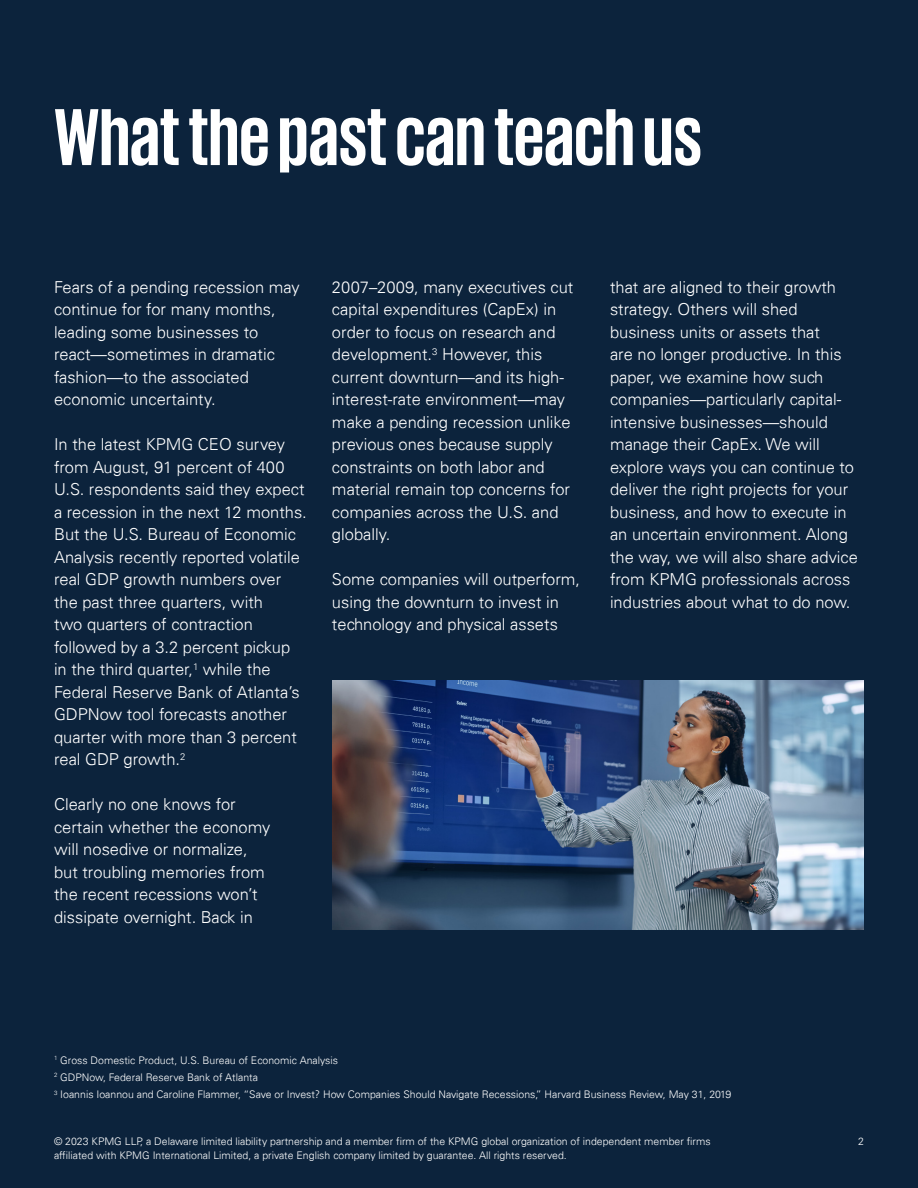
<style>
.page{position:relative;width:918px;height:1188px;background:#0c233c}
.page>*{position:absolute;margin:0;border:0;box-sizing:border-box;transform-origin:0 0}
.Header_Text_55pt_Whi{font:700 82.5px "KPMG";color:#fff}
.Intro_Text_12pt_Whit{font:300 16.5px/22.5px "Univers 45";color:#fff}
.Source_7pt_White{font:300 10.5px "Univers 45";color:#fff}
</style>
<div class="page">
<img style="left:332px;top:680px;width:532px;height:250px">
<p class="Header_Text_55pt_Whi" style="left:54px;top:96px;width:650px">What the past can teach us</p>
<p class="Intro_Text_12pt_Whit" style="left:54px;top:276px;width:247px">Fears of a pending recession may continue for for many months, leading some businesses to react—sometimes in dramatic fashion—to the associated economic uncertainty.</p>
<p class="Intro_Text_12pt_Whit" style="left:54px;top:433px;width:254px">In the latest KPMG CEO survey from August, 91 percent of 400<br>U.S. respondents said they expect a recession in the next 12 months.<br>But the U.S. Bureau of Economic<br>Analysis recently reported volatile real GDP growth numbers over the past three quarters, with<br>two quarters of contraction followed by a 3.2 percent pickup in the third quarter,<sup>1</sup> while the<br>Federal Reserve Bank of Atlanta’s<br>GDPNow tool forecasts another quarter with more than 3 percent real GDP growth.<sup>2</sup></p>
<p class="Intro_Text_12pt_Whit" style="left:54px;top:793px;width:218px">Clearly no one knows for certain whether the economy will nosedive or normalize, but troubling memories from the recent recessions won’t dissipate overnight. Back in</p>
<p class="Intro_Text_12pt_Whit" style="left:332px;top:276px;width:243px">2007–2009, many executives cut capital expenditures (CapEx) in order to focus on research and development.<sup>3</sup> However, this current downturn—and its high&shy;interest-rate environment—may make a pending recession unlike previous ones because supply constraints on both labor and material remain top concerns for companies across the U.S. and globally.</p>
<p class="Intro_Text_12pt_Whit" style="left:332px;top:568px;width:250px">Some companies will outperform, using the downturn to invest in technology and physical assets</p>
<p class="Intro_Text_12pt_Whit" style="left:610px;top:276px;width:250px">that are aligned to their growth strategy. Others will shed business units or assets that<br>are no longer productive. In this paper, we examine how such companies—particularly capital&shy;intensive businesses—should manage their CapEx. We will explore ways you can continue to deliver the right projects for your business, and how to execute in an uncertain environment. Along the way, we will also share advice from KPMG professionals across industries about what to do now.</p>
<p class="Source_7pt_White" style="left:54px;top:1054px;width:286px"><sup>1</sup> Gross Domestic Product, U.S. Bureau of Economic Analysis</p>
<p class="Source_7pt_White" style="left:54px;top:1071px;width:206px"><sup>2</sup> GDPNow, Federal Reserve Bank of Atlanta</p>
<p class="Source_7pt_White" style="left:54px;top:1088px;width:679px"><sup>3</sup> Ioannis Ioannou and Caroline Flammer, “Save or Invest? How Companies Should Navigate Recessions,” Harvard Business Review, May 31, 2019</p>
<p class="Source_7pt_White" style="left:54px;top:1135px;width:658px">© 2023 KPMG LLP, a Delaware limited liability partnership and a member firm of the KPMG global organization of independent member firms</p>
<p class="Source_7pt_White" style="left:858px;top:1135px;width:7px">2</p>
<p class="Source_7pt_White" style="left:54px;top:1149px;width:514px">affiliated with KPMG International Limited, a private English company limited by guarantee. All rights reserved.</p>
</div>
